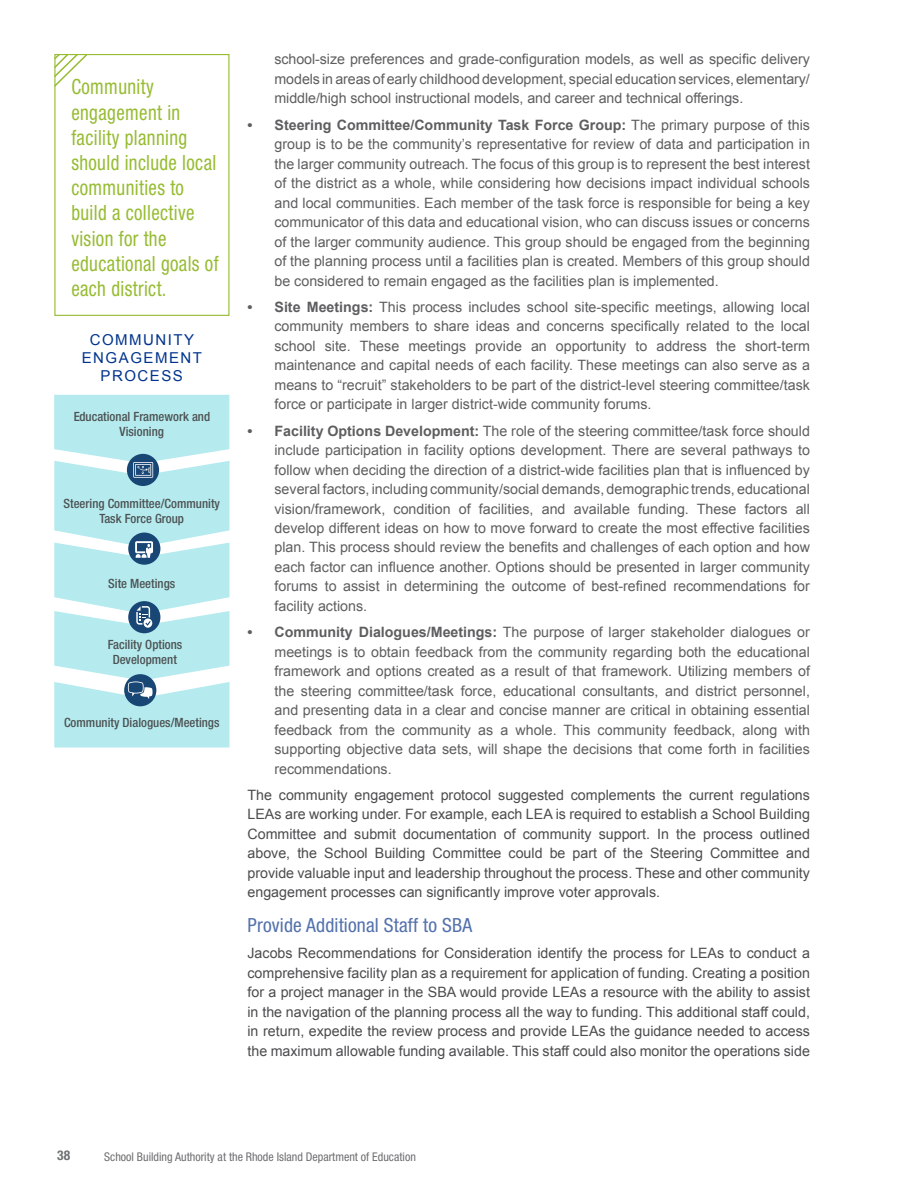
<style>
.page{position:relative;width:918px;height:1188px;background:#fff}
.page>*{position:absolute;margin:0;border:0;box-sizing:border-box;transform-origin:0 0}
.t1{font:condensed 21px/25.2px "Helvetica Neue LT Std";letter-spacing:.02em;color:#97bc33;scale:.9 1}
.t2{font:condensed 19.5px "Helvetica Neue LT Std";letter-spacing:.01em;color:#5371ac}
.t3{font:15px/18px "Arial";letter-spacing:.1em;color:#00338d;text-align:center}
.t4{font:14.25px/19.5px "Arial";color:#5e5e60;text-align:justify}
.t5{font:14.25px/19.5px "Arial";color:#4c4c4e;text-align:justify}
.t6{font:700 condensed 13.5px "Helvetica Neue LT Std";color:#6d6f70}
.t7{font:500 condensed 12.75px/15.3px "Helvetica Neue LT Std";color:#414042;text-align:center}
.t8{font:condensed 12px "Helvetica Neue LT Std";color:#6d6f70}
.s1{font-weight:700}
</style>
<div class="page">
<div style="left:54px;top:54px;width:176px;height:262px;border:1px solid #97bc33"></div>
<svg style="left:54px;top:54px;width:35px;height:34px"></svg>
<svg style="left:54px;top:395px;width:176px;height:353px;background:#b8e6eb"></svg>
<h1 class="t1" style="left:71px;top:74px;width:165px">Community engagement in facility planning should include local communities to build a collective vision for the educational goals of each district.</h1>
<p class="t3" style="left:82px;top:331px;width:122px">COMMUNITY<br>ENGAGEMENT<br>PROCESS</p>
<p class="t7" style="left:73px;top:409px;width:138px">Educational Framework and<br>Visioning</p>
<p class="t7" style="left:64px;top:496px;width:158px">Steering Committee/Community<br>Task Force Group</p>
<p class="t7" style="left:108px;top:576px;width:69px">Site Meetings</p>
<p class="t7" style="left:107px;top:637px;width:77px">Facility Options<br>Development</p>
<p class="t7" style="left:64px;top:715px;width:157px">Community Dialogues/Meetings</p>
<p class="t4" style="left:274px;top:50px;width:537px">school-size preferences and grade-configuration models, as well as specific delivery models in areas of early childhood development, special education services, elementary/ middle/high school instructional models, and career and technical offerings.</p>
<p class="t4" style="left:274px;top:115px;width:537px;text-indent:-27px"><span class="s1">• Steering Committee/Community Task Force Group:</span> The primary purpose of this group is to be the community’s representative for review of data and participation in the larger community outreach. The focus of this group is to represent the best interest of the district as a whole, while considering how decisions impact individual schools and local communities. Each member of the task force is responsible for being a key communicator of this data and educational vision, who can discuss issues or concerns of the larger community audience. This group should be engaged from the beginning of the planning process until a facilities plan is created. Members of this group should be considered to remain engaged as the facilities plan is implemented.</p>
<p class="t4" style="left:274px;top:297px;width:537px;text-indent:-27px"><span class="s1">• Site Meetings:</span> This process includes school site-specific meetings, allowing local community members to share ideas and concerns specifically related to the local school site. These meetings provide an opportunity to address the short-term maintenance and capital needs of each facility. These meetings can also serve as a means to “recruit” stakeholders to be part of the district-level steering committee/task force or participate in larger district-wide community forums.</p>
<p class="t4" style="left:274px;top:421px;width:537px;text-indent:-27px"><span class="s1">• Facility Options Development:</span> The role of the steering committee/task force should include participation in facility options development. There are several pathways to follow when deciding the direction of a district-wide facilities plan that is influenced by several factors, including community/social demands, demographic trends, educational vision/framework, condition of facilities, and available funding. These factors all develop different ideas on how to move forward to create the most effective facilities plan. This process should review the benefits and challenges of each option and how each factor can influence another. Options should be presented in larger community forums to assist in determining the outcome of best-refined recommendations for facility actions.</p>
<p class="t4" style="left:274px;top:623px;width:537px;text-indent:-27px"><span class="s1">• Community Dialogues/Meetings:</span> The purpose of larger stakeholder dialogues or meetings is to obtain feedback from the community regarding both the educational framework and options created as a result of that framework. Utilizing members of the steering committee/task force, educational consultants, and district personnel, and presenting data in a clear and concise manner are critical in obtaining essential feedback from the community as a whole. This community feedback, along with supporting objective data sets, will shape the decisions that come forth in facilities recommendations.</p>
<p class="t5" style="left:247px;top:785px;width:564px">The community engagement protocol suggested complements the current regulations LEAs are working under. For example, each LEA is required to establish a School Building Committee and submit documentation of community support. In the process outlined above, the School Building Committee could be part of the Steering Committee and provide valuable input and leadership throughout the process. These and other community engagement processes can significantly improve voter approvals.</p>
<h2 class="t2" style="left:248px;top:914px;width:226px">Provide Additional Staff to SBA</h2>
<p class="t5" style="left:248px;top:944px;width:564px">Jacobs Recommendations for Consideration identify the process for LEAs to conduct a comprehensive facility plan as a requirement for application of funding. Creating a position for a project manager in the SBA would provide LEAs a resource with the ability to assist in the navigation of the planning process all the way to funding. This additional staff could, in return, expedite the review process and provide LEAs the guidance needed to access the maximum allowable funding available. This staff could also monitor the operations side</p>
<p class="t6" style="left:57px;top:1147px;width:14px">38</p>
<p class="t8" style="left:104px;top:1149px;width:313px">School Building Authority at the Rhode Island Department of Education</p>
</div>
